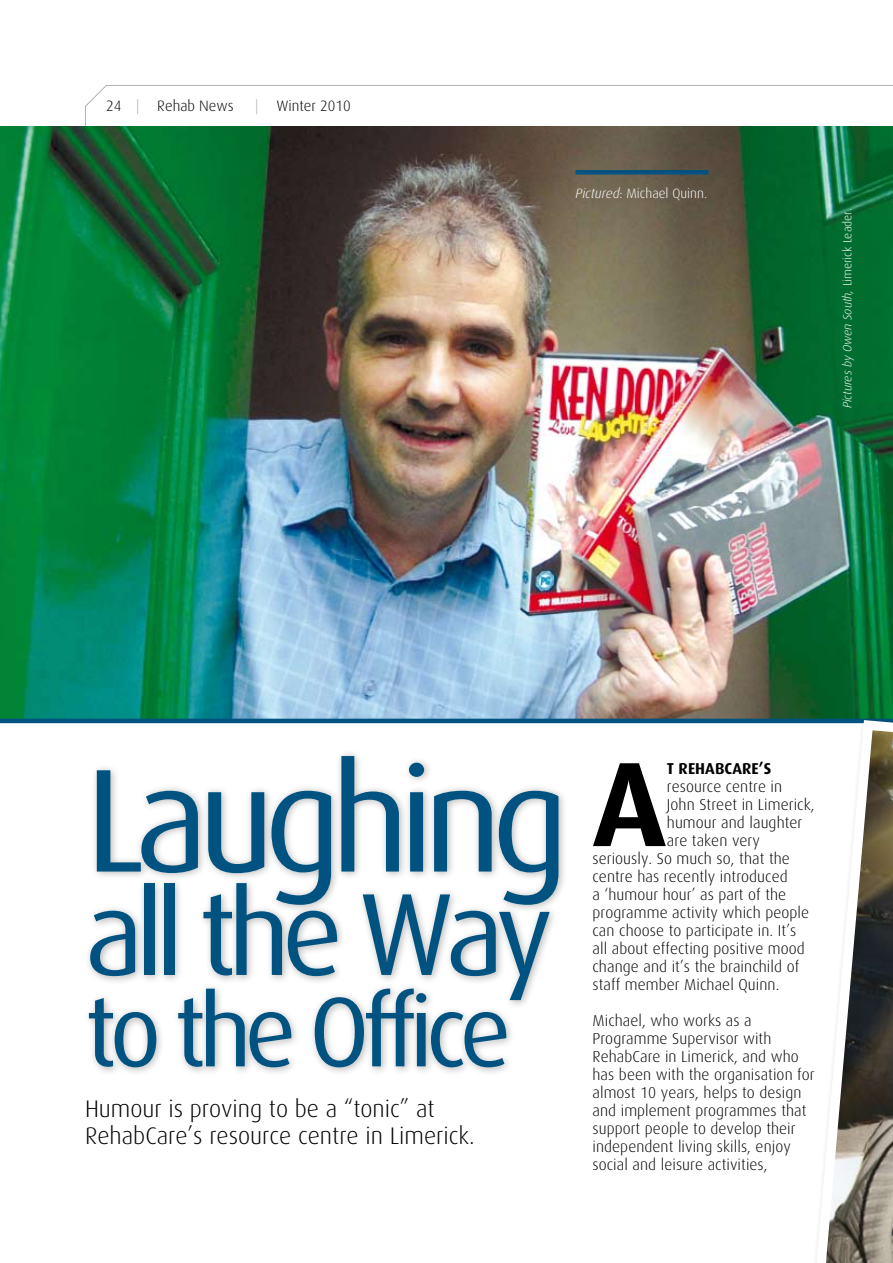
<style>
.page{position:relative;width:893px;height:1263px;background:#fff}
.page>*{position:absolute;margin:0;border:0;box-sizing:border-box;transform-origin:0 0}
.t1{font:147.15px "Dax";letter-spacing:-.07em;color:#005380}
.t2{font:700 120.45px "Dax";color:#000}
.t3{font:117px "Dax";letter-spacing:-.07em;color:#005380}
.t4{font:99px "Dax";letter-spacing:-.07em;color:#005380}
.t5{font:300 24px/27px "Dax";color:#000}
.t6{font:300 15.75px/18px "Dax";letter-spacing:.005em;color:#000}
.t7{font:700 15.75px "Dax";letter-spacing:.005em;color:#000}
.t8{font:300 15px "Dax";color:#000}
.t9{font:300 13.5px "Dax";color:#fff}
.t10{font:italic 300 12px "Dax";color:#fff}
.s1{color:#b1b3b4}
.s2{font-style:italic}
.s3{font-style:normal}
</style>
<div class="page">
<svg style="left:85px;top:85px;width:808px;height:41px"></svg>
<div style="left:82px;top:749px;width:485px;height:327px;background:#000;opacity:.3"></div>
<img style="left:0;top:126px;width:893px;height:593px">
<hr style="left:0;top:719px;width:893px;height:4px;background:#005380">
<div style="left:575px;top:170px;width:133px;height:5px;background:#005380"></div>
<svg style="left:810px;top:715px;width:83px;height:548px"></svg>
<p class="t8" style="left:106px;top:98px;width:129px">24 <span class="s1">|</span> Rehab News</p>
<p class="t8" style="left:255px;top:98px;width:97px"><span class="s1">|</span> Winter 2010</p>
<p class="t9" style="left:575px;top:186px;width:133px"><span class="s2">Pictured</span>: Michael Quinn.</p>
<p class="t10" style="left:841px;top:408px;width:202px;rotate:-90deg">Pictures by Owen South, <span class="s3">Limerick Leader.</span></p>
<h1 class="t1" style="left:85px;top:739px;width:485px">Laughing</h1>
<h3 class="t3" style="left:85px;top:870px;width:469px">all the Way</h3>
<h3 class="t4" style="left:85px;top:977px;width:428px">to the Office</h3>
<h3 class="t5" style="left:85px;top:1095px;width:391px">Humour is proving to be a “tonic” at<br>RehabCare’s resource centre in Limerick.</h3>
<h2 class="t2" style="left:592px;top:736px;width:75px">A</h2>
<p class="t7" style="left:667px;top:760px;width:106px">T REHABCARE’S</p>
<p class="t6" style="left:667px;top:778px;width:117px">resource centre in</p>
<p class="t6" style="left:667px;top:796px;width:149px">John Street in Limerick,</p>
<p class="t6" style="left:667px;top:814px;width:137px">humour and laughter</p>
<p class="t6" style="left:667px;top:832px;width:94px">are taken very</p>
<p class="t6" style="left:592px;top:850px;width:199px">seriously. So much so, that the</p>
<p class="t6" style="left:592px;top:868px;width:197px">centre has recently introduced</p>
<p class="t6" style="left:592px;top:886px;width:195px">a ‘humour hour’ as part of the</p>
<p class="t6" style="left:592px;top:904px;width:218px">programme activity which people</p>
<p class="t6" style="left:592px;top:922px;width:205px">can choose to participate in. It’s</p>
<p class="t6" style="left:592px;top:940px;width:214px">all about effecting positive mood</p>
<p class="t6" style="left:592px;top:958px;width:208px">change and it’s the brainchild of</p>
<p class="t6" style="left:592px;top:976px;width:188px">staff member Michael Quinn.</p>
<p class="t6" style="left:592px;top:1012px;width:224px">Michael, who works as a<br>Programme Supervisor with<br>RehabCare in Limerick, and who has been with the organisation for almost 10 years, helps to design and implement programmes that support people to develop their independent living skills, enjoy social and leisure activities,</p>
</div>
